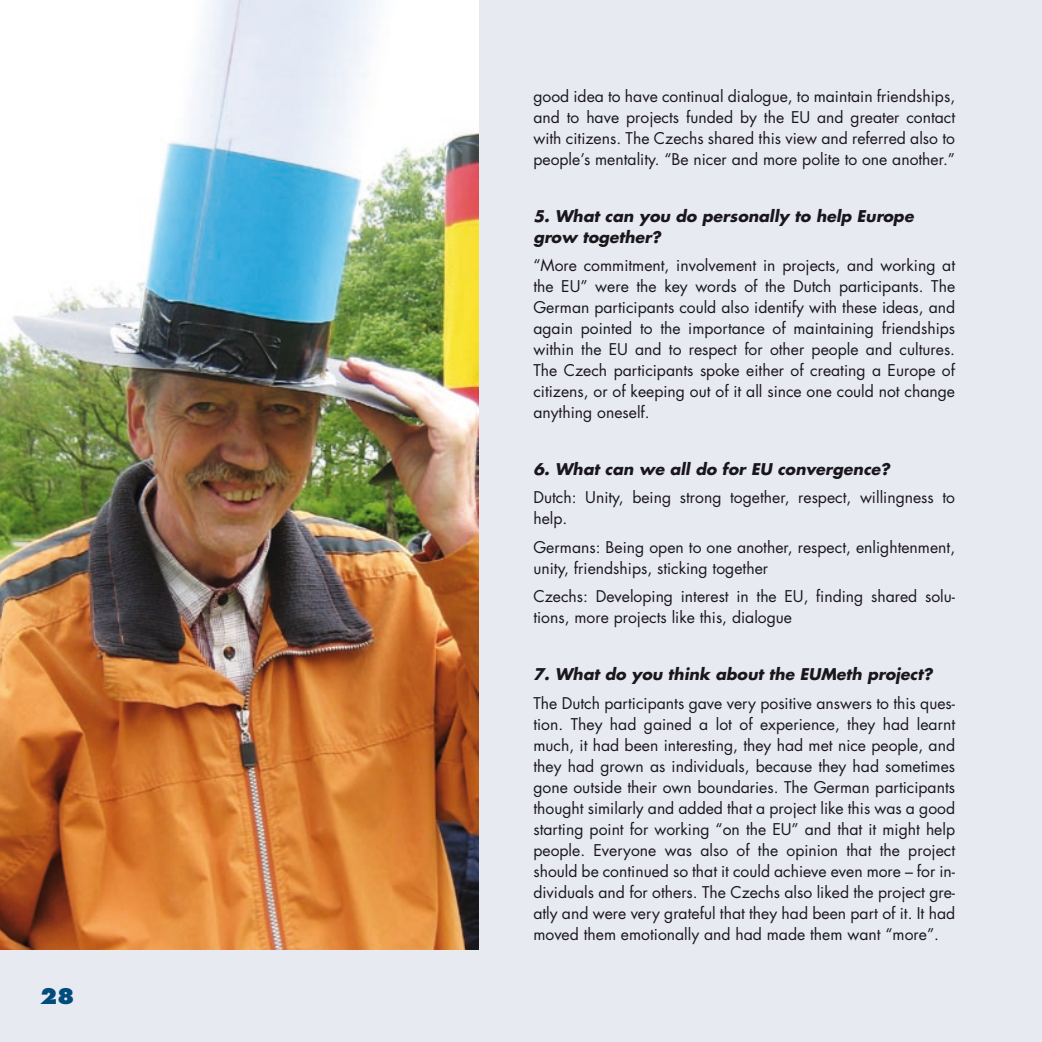
<style>
.page{position:relative;width:1042px;height:1042px;background:#e8eaf1}
.page>*{position:absolute;margin:0;border:0;box-sizing:border-box;transform-origin:0 0}
.t1{font:800 21px "Futura";color:#004c7d}
.t2{font:15.75px/21px "Futura";color:#1a171c;text-align:justify}
.t3{font:italic 700 15.75px/21px "Futura";color:#1a171c}
</style>
<div class="page">
<img style="left:0;top:0;width:478px;height:949px">
<h1 class="t1" style="left:40px;top:983px;width:33px">28</h1>
<p class="t2" style="left:533px;top:85px;width:423px">good idea to have continual dialogue, to maintain friendships, and to have projects funded by the EU and greater contact with citizens. The Czechs shared this view and referred also to people’s mentality. “Be nicer and more polite to one another.”</p>
<p class="t3" style="left:533px;top:205px;width:382px">5. What can you do personally to help Europe grow together?</p>
<p class="t2" style="left:533px;top:254px;width:423px">“More commitment, involvement in projects, and working at the EU” were the key words of the Dutch participants. The German participants could also identify with these ideas, and again pointed to the importance of maintaining friendships within the EU and to respect for other people and cultures.<br>The Czech participants spoke either of creating a Europe of citizens, or of keeping out of it all since one could not change anything oneself.</p>
<p class="t3" style="left:533px;top:458px;width:358px">6. What can we all do for EU convergence?</p>
<p class="t2" style="left:533px;top:487px;width:423px">Dutch: Unity, being strong together, respect, willingness to help.</p>
<p class="t2" style="left:533px;top:536px;width:423px">Germans: Being open to one another, respect, enlightenment, unity, friendships, sticking together</p>
<p class="t2" style="left:533px;top:586px;width:423px">Czechs: Developing interest in the EU, finding shared solu&shy;tions, more projects like this, dialogue</p>
<p class="t3" style="left:533px;top:663px;width:400px">7. What do you think about the EUMeth project?</p>
<p class="t2" style="left:533px;top:692px;width:423px">The Dutch participants gave very positive answers to this ques&shy;tion. They had gained a lot of experience, they had learnt much, it had been interesting, they had met nice people, and they had grown as individuals, because they had sometimes gone outside their own boundaries. The German participants thought similarly and added that a project like this was a good starting point for working “on the EU” and that it might help people. Everyone was also of the opinion that the project should be continued so that it could achieve even more – for in&shy;dividuals and for others. The Czechs also liked the project gre&shy;atly and were very grateful that they had been part of it. It had moved them emotionally and had made them want “more”.</p>
</div>
